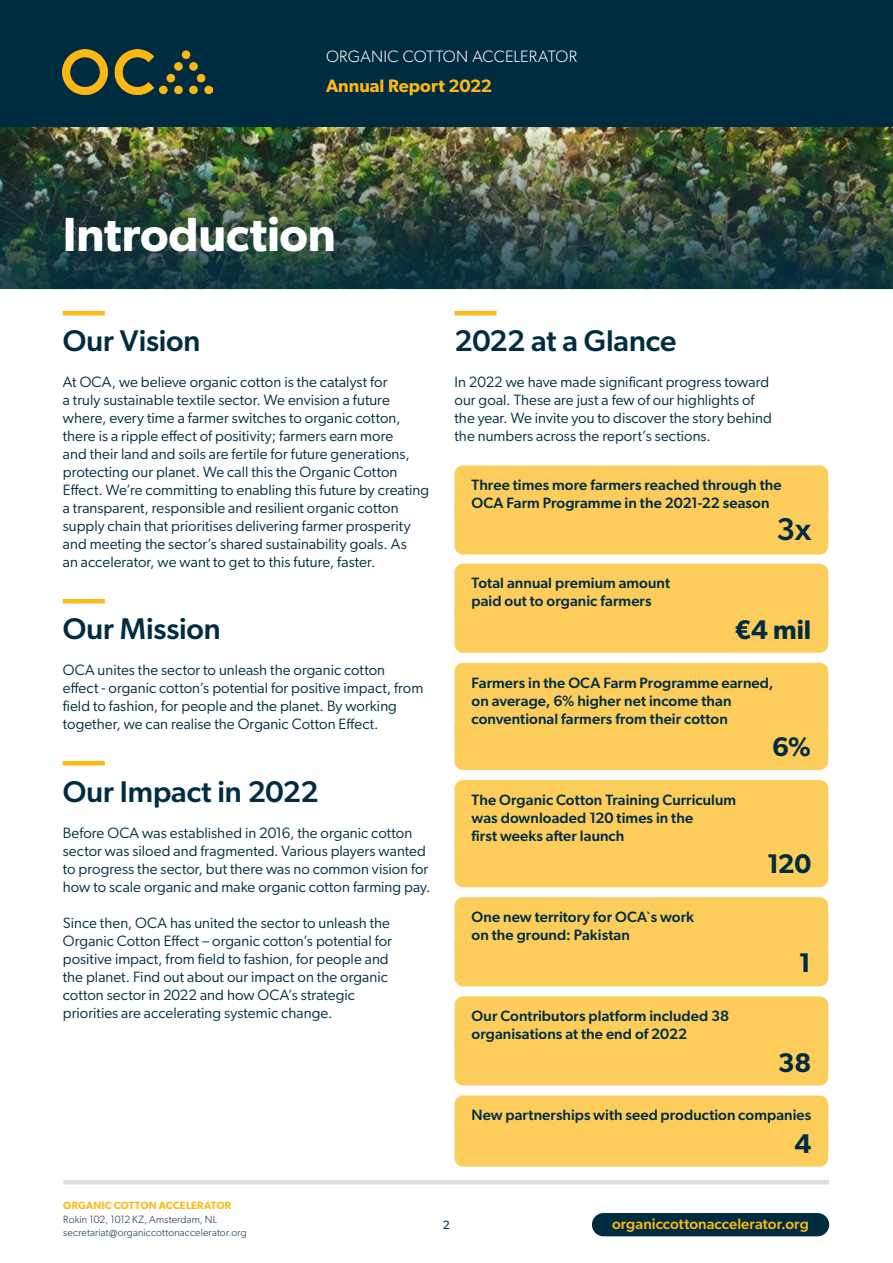
<style>
.page{position:relative;width:893px;height:1263px;background:#fff}
.page>*{position:absolute;margin:0;border:0;box-sizing:border-box;transform-origin:0 0}
.t1{font:600 48px "Gibson";letter-spacing:-.005em;color:#fff}
.t2{font:500 31.5px "Gibson";color:#002c42}
.t3{font:500 30px "Gibson";letter-spacing:-.005em;color:#002c42}
.t4{font:600 27px "Gibson";letter-spacing:-.015em;color:#002c42}
.t5{font:600 18px "Gibson";color:#fcb816}
.t6{font:300 16.5px "Gibson";letter-spacing:.01em;color:#fff}
.t7{font:15px/18px "Gibson";letter-spacing:.005em;color:#002c42}
.t8{font:500 15px/18px "Gibson";letter-spacing:.005em;color:#002c42}
.t9{font:500 15px "Gibson";letter-spacing:.005em;color:#fcb816}
.t10{font:12px "Gibson";color:#002c42}
.t11{font:300 10.5px/13.5px "Gibson";letter-spacing:.015em;color:#002c42}
.t12{font:600 10.5px "Gibson";letter-spacing:.015em;color:#fcb816}
</style>
<div class="page">
<div style="left:0;top:0;width:893px;height:128px;background:#002c42"></div>
<img style="left:63px;top:49px;width:149px;height:46px">
<hr style="left:63px;top:1180px;width:766px;height:4px;background:#ddd">
<div style="left:592px;top:1213px;width:237px;height:23px;background:#002c42;border-radius:12px"></div>
<hr style="left:63px;top:311px;width:42px;height:4px;background:#fcb816">
<hr style="left:63px;top:599px;width:42px;height:4px;background:#fcb816">
<hr style="left:63px;top:761px;width:42px;height:4px;background:#fcb816">
<hr style="left:454px;top:311px;width:43px;height:4px;background:#fcb816">
<div style="left:455px;top:465px;width:373px;height:59px;background:#fdcd5c;border-radius:9px"></div>
<div style="left:455px;top:497px;width:373px;height:57px;background:#fdcd5c;border-radius:9px"></div>
<div style="left:455px;top:564px;width:373px;height:58px;background:#fdcd5c;border-radius:9px"></div>
<div style="left:455px;top:600px;width:373px;height:53px;background:#fdcd5c;border-radius:9px"></div>
<div style="left:455px;top:663px;width:373px;height:76px;background:#fdcd5c;border-radius:9px"></div>
<div style="left:455px;top:717px;width:373px;height:53px;background:#fdcd5c;border-radius:9px"></div>
<div style="left:455px;top:780px;width:373px;height:76px;background:#fdcd5c;border-radius:9px"></div>
<div style="left:455px;top:835px;width:373px;height:52px;background:#fdcd5c;border-radius:9px"></div>
<div style="left:455px;top:897px;width:373px;height:59px;background:#fdcd5c;border-radius:9px"></div>
<div style="left:455px;top:934px;width:373px;height:52px;background:#fdcd5c;border-radius:9px"></div>
<div style="left:455px;top:996px;width:373px;height:59px;background:#fdcd5c;border-radius:9px"></div>
<div style="left:455px;top:1033px;width:373px;height:52px;background:#fdcd5c;border-radius:9px"></div>
<div style="left:455px;top:1095px;width:373px;height:41px;background:#fdcd5c;border-radius:9px"></div>
<div style="left:455px;top:1114px;width:373px;height:52px;background:#fdcd5c;border-radius:9px"></div>
<img style="left:0;top:128px;width:893px;height:161px">
<p class="t6" style="left:326px;top:47px;width:252px">ORGANIC COTTON ACCELERATOR</p>
<p class="t5" style="left:326px;top:75px;width:168px">Annual Report 2022</p>
<h1 class="t1" style="left:63px;top:206px;width:275px">Introduction</h1>
<h3 class="t3" style="left:63px;top:323px;width:139px">Our Vision</h3>
<p class="t7" style="left:63px;top:373px;width:368px">At OCA, we believe organic cotton is the catalyst for<br>a truly sustainable textile sector. We envision a future where, every time a farmer switches to organic cotton, there is a ripple effect of positivity; farmers earn more<br>and their land and soils are fertile for future generations, protecting our planet. We call this the Organic Cotton Effect. We’re committing to enabling this future by creating a transparent, responsible and resilient organic cotton supply chain that prioritises delivering farmer prosperity and meeting the sector’s shared sustainability goals. As<br>an accelerator, we want to get to this future, faster.</p>
<h3 class="t3" style="left:63px;top:611px;width:160px">Our Mission</h3>
<p class="t7" style="left:63px;top:661px;width:362px">OCA unites the sector to unleash the organic cotton effect - organic cotton’s potential for positive impact, from field to fashion, for people and the planet. By working together, we can realise the Organic Cotton Effect.</p>
<h3 class="t3" style="left:63px;top:773px;width:257px">Our Impact in 2022</h3>
<p class="t7" style="left:63px;top:823px;width:369px">Before OCA was established in 2016, the organic cotton sector was siloed and fragmented. Various players wanted to progress the sector, but there was no common vision for how to scale organic and make organic cotton farming pay.</p>
<p class="t7" style="left:63px;top:913px;width:331px">Since then, OCA has united the sector to unleash the Organic Cotton Effect – organic cotton’s potential for positive impact, from field to fashion, for people and the planet. Find out about our impact on the organic cotton sector in 2022 and how OCA’s strategic priorities are accelerating systemic change.</p>
<h3 class="t3" style="left:454px;top:323px;width:223px">2022 at a Glance</h3>
<p class="t7" style="left:454px;top:373px;width:319px">In 2022 we have made significant progress toward our goal. These are just a few of our highlights of the year. We invite you to discover the story behind the numbers across the report’s sections.</p>
<p class="t8" style="left:472px;top:476px;width:312px">Three times more farmers reached through the<br>OCA Farm Programme in the 2021-22 season</p>
<h2 class="t2" style="left:776px;top:510px;width:36px">3x</h2>
<p class="t8" style="left:472px;top:574px;width:200px">Total annual premium amount paid out to organic farmers</p>
<h3 class="t4" style="left:734px;top:613px;width:78px">€4 mil</h3>
<p class="t8" style="left:472px;top:673px;width:304px">Farmers in the OCA Farm Programme earned, on average, 6% higher net income than conventional farmers from their cotton</p>
<h3 class="t4" style="left:772px;top:731px;width:41px">6%</h3>
<p class="t8" style="left:472px;top:790px;width:266px">The Organic Cotton Training Curriculum was downloaded 120 times in the<br>first weeks after launch</p>
<h3 class="t4" style="left:767px;top:848px;width:46px">120</h3>
<p class="t8" style="left:472px;top:907px;width:224px">One new territory for OCA`s work on the ground: Pakistan</p>
<h3 class="t4" style="left:799px;top:947px;width:14px">1</h3>
<p class="t8" style="left:472px;top:1007px;width:259px">Our Contributors platform included 38 organisations at the end of 2022</p>
<h3 class="t4" style="left:778px;top:1046px;width:35px">38</h3>
<p class="t8" style="left:472px;top:1106px;width:341px">New partnerships with seed production companies</p>
<h3 class="t4" style="left:794px;top:1127px;width:18px">4</h3>
<p class="t12" style="left:63px;top:1199px;width:169px">ORGANIC COTTON ACCELERATOR</p>
<p class="t11" style="left:63px;top:1212px;width:185px">Rokin 102, 1012 KZ, Amsterdam, NL secretariat@organiccottonaccelerator.org</p>
<p class="t10" style="left:443px;top:1218px;width:9px">2</p>
<p class="t9" style="left:612px;top:1215px;width:198px">organiccottonaccelerator.org</p>
</div>
